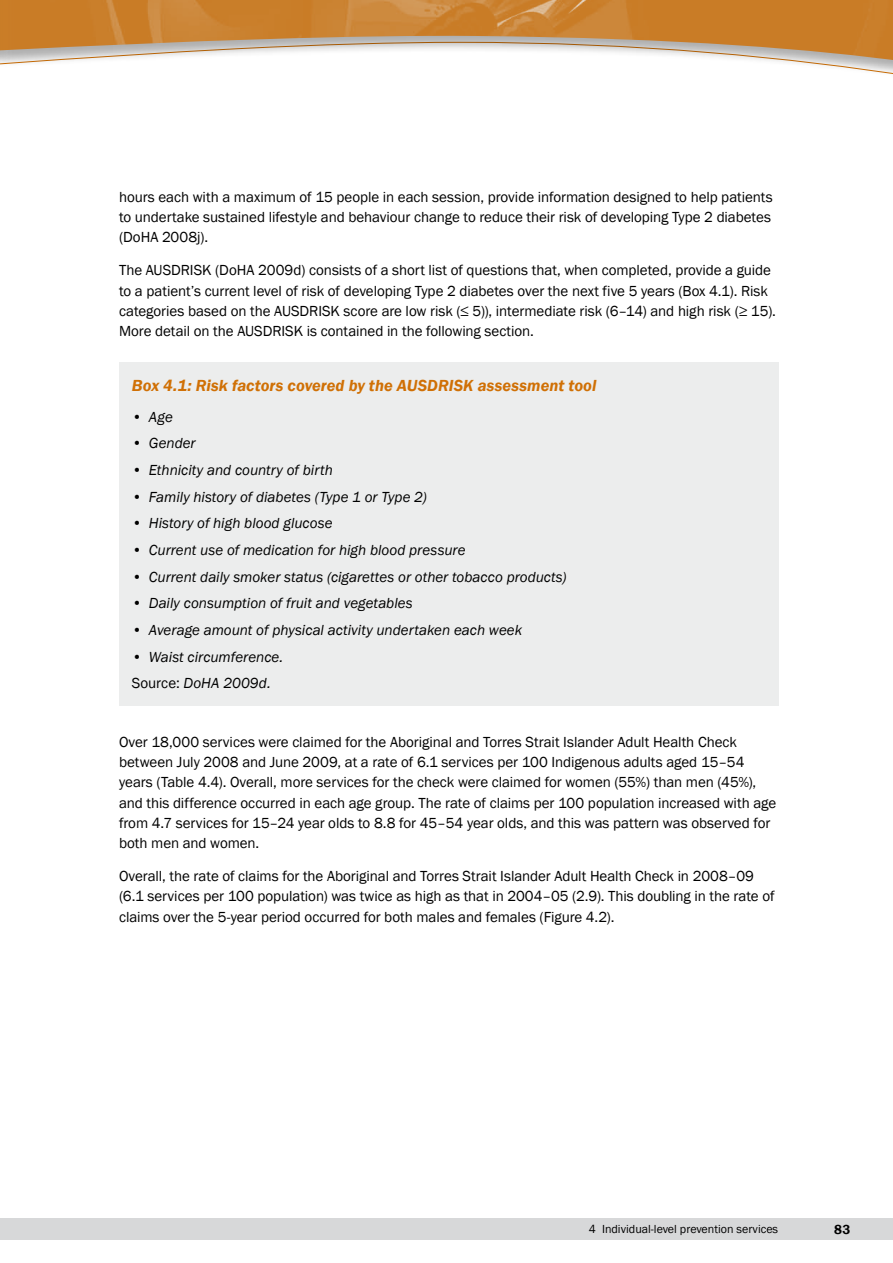
<style>
.page{position:relative;width:893px;height:1263px;background:#fff}
.page>*{position:absolute;margin:0;border:0;box-sizing:border-box;transform-origin:0 0}
.t1{font:italic 600 16.5px "Franklin Gothic";color:#d07005}
.t2{font:15px/20.2px "Franklin Gothic";letter-spacing:-.005em;color:#000}
.t3{font:italic 15px/26.7px "Franklin Gothic";color:#000}
.t4{font:600 13.5px "Franklin Gothic";color:#000}
.t5{font:12px "Franklin Gothic";color:#000}
.s1{font-style:normal}
</style>
<div class="page">
<div style="left:0;top:1218px;width:893px;height:22px;background:#d7d8d9"></div>
<img style="left:0;top:0;width:893px;height:42px">
<svg style="left:0;top:42px;width:893px;height:32px"></svg>
<div style="left:119px;top:362px;width:659px;height:343px;background:#eceded"></div>
<p class="t2" style="left:119px;top:187px;width:655px;text-align:justify">hours each with a maximum of 15 people in each session, provide information designed to help patients to undertake sustained lifestyle and behaviour change to reduce their risk of developing Type 2 diabetes (DoHA 2008j).</p>
<p class="t2" style="left:119px;top:261px;width:658px">The AUSDRISK (DoHA 2009d) consists of a short list of questions that, when completed, provide a guide to a patient’s current level of risk of developing Type 2 diabetes over the next five 5 years (Box 4.1). Risk categories based on the AUSDRISK score are low risk (≤ 5)), intermediate risk (6–14) and high risk (≥ 15).<br>More detail on the AUSDRISK is contained in the following section.</p>
<p class="t1" style="left:132px;top:374px;width:276px">Box 4.1: Risk factors covered by the AUSDRISK</p>
<p class="t1" style="left:478px;top:374px;width:120px">assessment tool</p>
<p class="t3" style="left:132px;top:404px;width:43px">• Age</p>
<p class="t3" style="left:132px;top:430px;width:65px">• Gender</p>
<p class="t3" style="left:132px;top:457px;width:202px">• Ethnicity and country of birth</p>
<p class="t3" style="left:132px;top:484px;width:296px">• Family history of diabetes (Type 1 or Type 2)</p>
<p class="t3" style="left:132px;top:510px;width:202px">• History of high blood glucose</p>
<p class="t3" style="left:132px;top:537px;width:335px">• Current use of medication for high blood pressure</p>
<p class="t3" style="left:132px;top:563px;width:436px">• Current daily smoker status (cigarettes or other tobacco products)</p>
<p class="t3" style="left:132px;top:590px;width:282px">• Daily consumption of fruit and vegetables</p>
<p class="t3" style="left:132px;top:617px;width:392px">• Average amount of physical activity undertaken each week</p>
<p class="t3" style="left:132px;top:643px;width:153px">• Waist circumference.<br><span class="s1">Source:</span> DoHA 2009d.</p>
<p class="t2" style="left:119px;top:732px;width:659px">Over 18,000 services were claimed for the Aboriginal and Torres Strait Islander Adult Health Check between July 2008 and June 2009, at a rate of 6.1 services per 100 Indigenous adults aged 15–54 years (Table 4.4). Overall, more services for the check were claimed for women (55%) than men (45%), and this difference occurred in each age group. The rate of claims per 100 population increased with age from 4.7 services for 15–24 year olds to 8.8 for 45–54 year olds, and this was pattern was observed for both men and women.</p>
<p class="t2" style="left:119px;top:866px;width:657px">Overall, the rate of claims for the Aboriginal and Torres Strait Islander Adult Health Check in 2008–09 (6.1 services per 100 population) was twice as high as that in 2004–05 (2.9). This doubling in the rate of claims over the 5-year period occurred for both males and females (Figure 4.2).</p>
<p class="t5" style="left:589px;top:1221px;width:191px">4 Individual-level prevention services</p>
<p class="t4" style="left:834px;top:1221px;width:18px">83</p>
</div>
